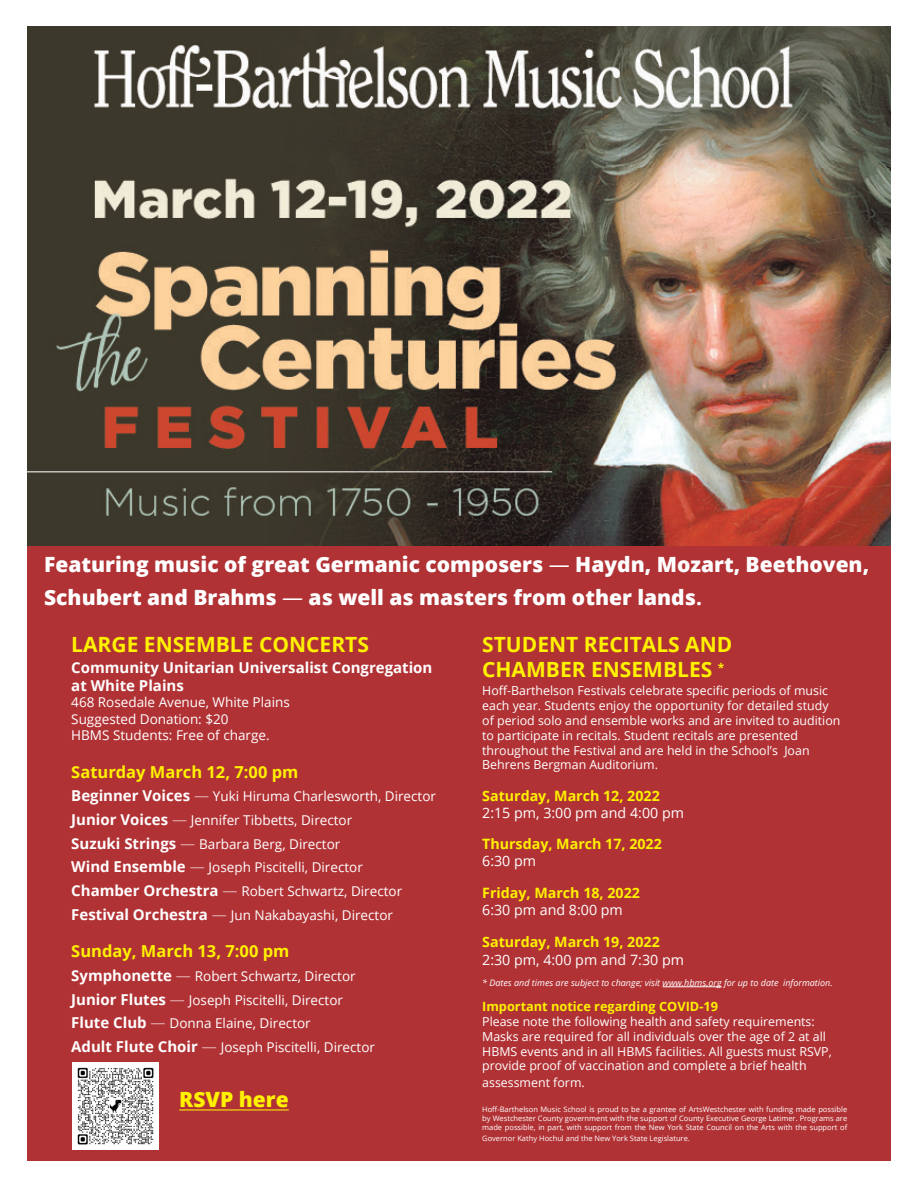
<style>
.page{position:relative;width:918px;height:1188px;background:#fff}
.page>*{position:absolute;margin:0;border:0;box-sizing:border-box;transform-origin:0 0}
.t1{font:800 21px/32.4px "Open Sans";color:#fff}
.t2{font:700 21px "Open Sans";color:#fff200}
.t3{font:800 21px "Open Sans";color:#fff200}
.t4{font:700 16.5px "Open Sans";color:#fff200}
.t5{font:700 15px/18px "Open Sans";color:#fff}
.t6{font:700 14.25px "Open Sans";color:#fff200}
.t7{font:14.25px "Open Sans";color:#fff}
.t8{font:13.5px "Open Sans";color:#fff}
.t9{font:700 12.75px "Open Sans";color:#fff200}
.t10{font:12.3px/14.9px "Open Sans";color:#fff}
.t11{font:italic 9px "Open Sans";color:#fff}
.t12{font:7.5px/9px "Open Sans";color:#fff;text-align:justify}
.s1{font-weight:400}
.s2{font-weight:700}
.s3{font-weight:700;font-size:15px}
.s4{font-weight:300;font-size:15px}
</style>
<div class="page">
<img style="left:27px;top:26px;width:864px;height:521px">
<div style="left:27px;top:547px;width:864px;height:614px;background:#b13235"></div>
<hr style="left:663px;top:987px;width:59px;height:1px;background:#fff">
<hr style="left:179px;top:1109px;width:110px;height:1px;background:#fff200">
<img style="left:72px;top:1063px;width:87px;height:86px">
<p class="t1" style="left:44px;top:547px;width:827px">Featuring music of great Germanic composers <span class="s1">—</span> Haydn, Mozart, Beethoven,<br>Schubert and Brahms <span class="s1">—</span> as well as masters from other lands<span class="s2">.</span></p>
<p class="t2" style="left:482px;top:629px;width:252px">STUDENT RECITALS AND</p>
<p class="t2" style="left:482px;top:654px;width:244px">CHAMBER ENSEMBLES <sup>*</sup></p>
<p class="t10" style="left:482px;top:683px;width:360px">Hoff-Barthelson Festivals celebrate specific periods of music each year. Students enjoy the opportunity for detailed study of period solo and ensemble works and are invited to audition to participate in recitals. Student recitals are presented throughout the Festival and are held in the School’s Joan Behrens Bergman Auditorium.</p>
<p class="t6" style="left:482px;top:785px;width:179px">Saturday, March 12, 2022</p>
<p class="t7" style="left:482px;top:803px;width:203px">2:15 pm, 3:00 pm and 4:00 pm</p>
<p class="t6" style="left:482px;top:834px;width:181px">Thursday, March 17, 2022</p>
<p class="t7" style="left:482px;top:851px;width:55px">6:30 pm</p>
<p class="t6" style="left:482px;top:883px;width:159px">Friday, March 18, 2022</p>
<p class="t7" style="left:482px;top:900px;width:142px">6:30 pm and 8:00 pm</p>
<p class="t6" style="left:482px;top:932px;width:179px">Saturday, March 19, 2022</p>
<p class="t7" style="left:482px;top:950px;width:203px">2:30 pm, 4:00 pm and 7:30 pm</p>
<p class="t11" style="left:482px;top:977px;width:352px">* Dates and times are subject to change; visit www.hbms.org for up to date information.</p>
<p class="t2" style="left:71px;top:629px;width:299px">LARGE ENSEMBLE CONCERTS</p>
<p class="t5" style="left:71px;top:658px;width:363px">Community Unitarian Universalist Congregation at White Plains</p>
<p class="t8" style="left:71px;top:693px;width:220px">468 Rosedale Avenue, White Plains</p>
<p class="t8" style="left:71px;top:709px;width:159px">Suggested Donation: $20</p>
<p class="t8" style="left:71px;top:726px;width:200px">HBMS Students: Free of charge.</p>
<p class="t4" style="left:71px;top:760px;width:229px">Saturday March 12, 7:00 pm</p>
<p class="t8" style="left:71px;top:787px;width:366px"><span class="s3">Beginner Voices</span> <span class="s4">—</span> Yuki Hiruma Charlesworth, Director</p>
<p class="t8" style="left:71px;top:811px;width:283px"><span class="s3">Junior Voices</span> <span class="s4">—</span> Jennifer Tibbetts, Director</p>
<p class="t8" style="left:71px;top:834px;width:271px"><span class="s3">Suzuki Strings</span> <span class="s4">—</span> Barbara Berg, Director</p>
<p class="t8" style="left:71px;top:858px;width:293px"><span class="s3">Wind Ensemble</span> <span class="s4">—</span> Joseph Piscitelli, Director</p>
<p class="t8" style="left:71px;top:882px;width:332px"><span class="s3">Chamber Orchestra</span> <span class="s4">—</span> Robert Schwartz, Director</p>
<p class="t8" style="left:71px;top:905px;width:323px"><span class="s3">Festival Orchestra</span> <span class="s4">—</span> Jun Nakabayashi, Director</p>
<p class="t4" style="left:71px;top:940px;width:220px">Sunday, March 13, 7:00 pm</p>
<p class="t8" style="left:71px;top:967px;width:286px"><span class="s3">Symphonette</span> <span class="s4">—</span> Robert Schwartz, Director</p>
<p class="t8" style="left:71px;top:991px;width:273px"><span class="s3">Junior Flutes</span> <span class="s4">—</span> Joseph Piscitelli, Director</p>
<p class="t8" style="left:71px;top:1014px;width:241px"><span class="s3">Flute Club</span> <span class="s4">—</span> Donna Elaine, Director</p>
<p class="t8" style="left:71px;top:1038px;width:305px"><span class="s3">Adult Flute Choir</span> <span class="s4">—</span> Joseph Piscitelli, Director</p>
<p class="t3" style="left:179px;top:1083px;width:111px">RSVP here</p>
<p class="t9" style="left:482px;top:997px;width:237px">Important notice regarding COVID-19</p>
<p class="t10" style="left:482px;top:1014px;width:351px">Please note the following health and safety requirements:<br>Masks are required for all individuals over the age of 2 at all HBMS events and in all HBMS facilities. All guests must RSVP, provide proof of vaccination and complete a brief health</p>
<p class="t10" style="left:482px;top:1074px;width:104px">assessment form.</p>
<p class="t12" style="left:482px;top:1104px;width:367px">Hoff-Barthelson Music School is proud to be a grantee of ArtsWestchester with funding made possible by Westchester County government with the support of County Executive George Latimer. Programs are made possible, in part, with support from the New York State Council on the Arts with the support of</p>
<p class="t12" style="left:482px;top:1133px;width:209px">Governor Kathy Hochul and the New York State Legislature.</p>
</div>
